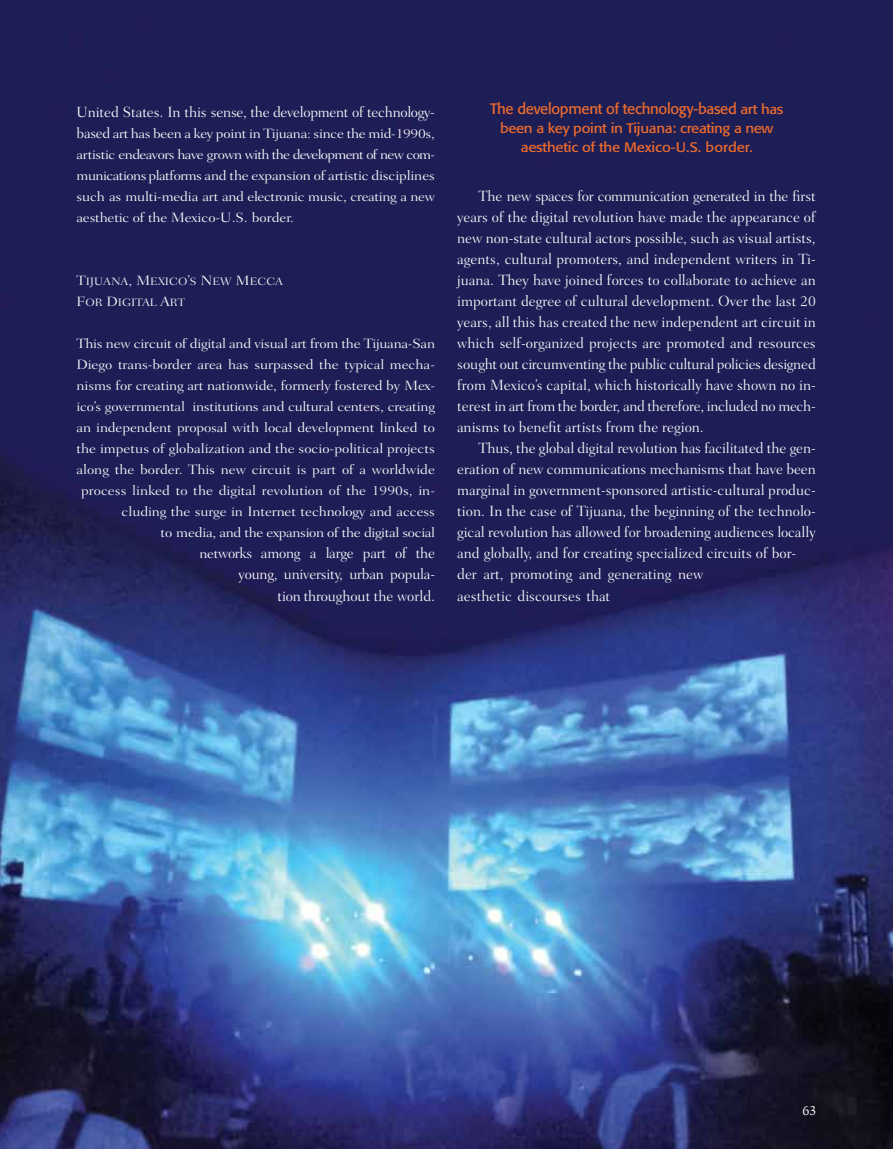
<style>
.page{position:relative;width:893px;height:1149px;background:#fff}
.page>*{position:absolute;margin:0;border:0;box-sizing:border-box;transform-origin:0 0}
.t1{font:300 15px/21px "Fairfield LH";letter-spacing:-.005em;color:#fff;text-align:justify}
.t2{font:15px "Formata";letter-spacing:-.02em;color:#ef6b2b}
.t3{font:300 13.65px/21px "Fairfield LH";letter-spacing:-.01em;color:#fff;text-align:justify;scale:1.1 1}
.t4{font:13.65px/19px "Formata";letter-spacing:-.02em;color:#ef6b2b;text-align:center;scale:1.1 1}
.t5{font:13.5px "Slimbach";color:#fff}
.t6{font:10.95px/21px "Fairfield LH Light SC800";color:#fff;scale:1.1 1}
.s1{font-size:15px}
.s2{font-size:13.65px}
</style>
<div class="page">
<img style="left:0;top:0;width:893px;height:1148px">
<p class="t1" style="left:77px;top:102px;width:360px">United States. In this sense, the development of technology-</p>
<p class="t3" style="left:77px;top:123px;width:327px"><span class="s1">based</span> art has been a key point in Tijuana: since the mid-1990s, artistic endeavors have grown with the development of new com&shy;munications platforms and the expansion of artistic disciplines such as multi-media art and electronic music, creating a new aesthetic of the Mexico-U.S. border.</p>
<p class="t6" style="left:77px;top:271px;width:189px"><span class="s2">T</span>IJUANA<span class="s2">, M</span>EXICO<span class="s2">’</span>S <span class="s2">N</span>EW <span class="s2">M</span>ECCA<br><span class="s2">F</span>OR <span class="s2">D</span>IGITAL <span class="s2">A</span>RT</p>
<p class="t3" style="left:77px;top:333px;width:327px;text-align:right">This new circuit of digital and visual art from the Tijuana-San Diego trans-border area has surpassed the typical mecha&shy;nisms for creating art nationwide, formerly fostered by Mex&shy;ico’s governmental institutions and cultural centers, creating an independent proposal with local development linked to the impetus of globalization and the socio-political projects along the border. This new circuit is part of a worldwide process linked to the digital revolution of the 1990s, in&shy;cluding the surge in Internet technology and access<br>to media, and the expansion of the digital social</p>
<p class="t1" style="left:200px;top:543px;width:237px;text-align:right"><span class="s2">net</span>works among a large part of the young, university, urban popula-<br>tion throughout the world.</p>
<p class="t2" style="left:490px;top:100px;width:295px">The development of technology-based <span class="s2">art has</span></p>
<p class="t4" style="left:500px;top:119px;width:250px">been a key point in Tijuana: creating a new aesthetic of the Mexico-U.S. border.</p>
<p class="t1" style="left:457px;top:186px;width:360px;text-indent:21px">The new spaces for communication generated in the first years of the digital revolution have made the appearance of new non-state cultural actors possible, such as visual artists, agents, cultural promoters, and independent writers in Ti&shy;juana. They have joined forces to collaborate to achieve an important degree of cultural development. Over the last 20 years, all this has created the new independent art circuit in which self-organized projects are promoted and resources sought out circumventing the public cultural policies designed from Mexico’s capital, which historically have shown no in&shy;terest in art from the border, and therefore, included no mech&shy;anisms to benefit artists from the region.</p>
<p class="t1" style="left:457px;top:438px;width:360px;text-align:left;text-indent:21px">Thus, the global digital revolution has facilitated the gen&shy;eration of new communications mechanisms that have been marginal in government-sponsored artistic-cultural produc&shy;tion. In the case of Tijuana, the beginning of the technolo&shy;gical revolution has allowed for broadening audiences locally and globally, and for creating specialized circuits of bor&shy;der art, promoting and generating new<br>aesthetic discourses that</p>
<p class="t5" style="left:802px;top:1102px;width:15px">63</p>
</div>
